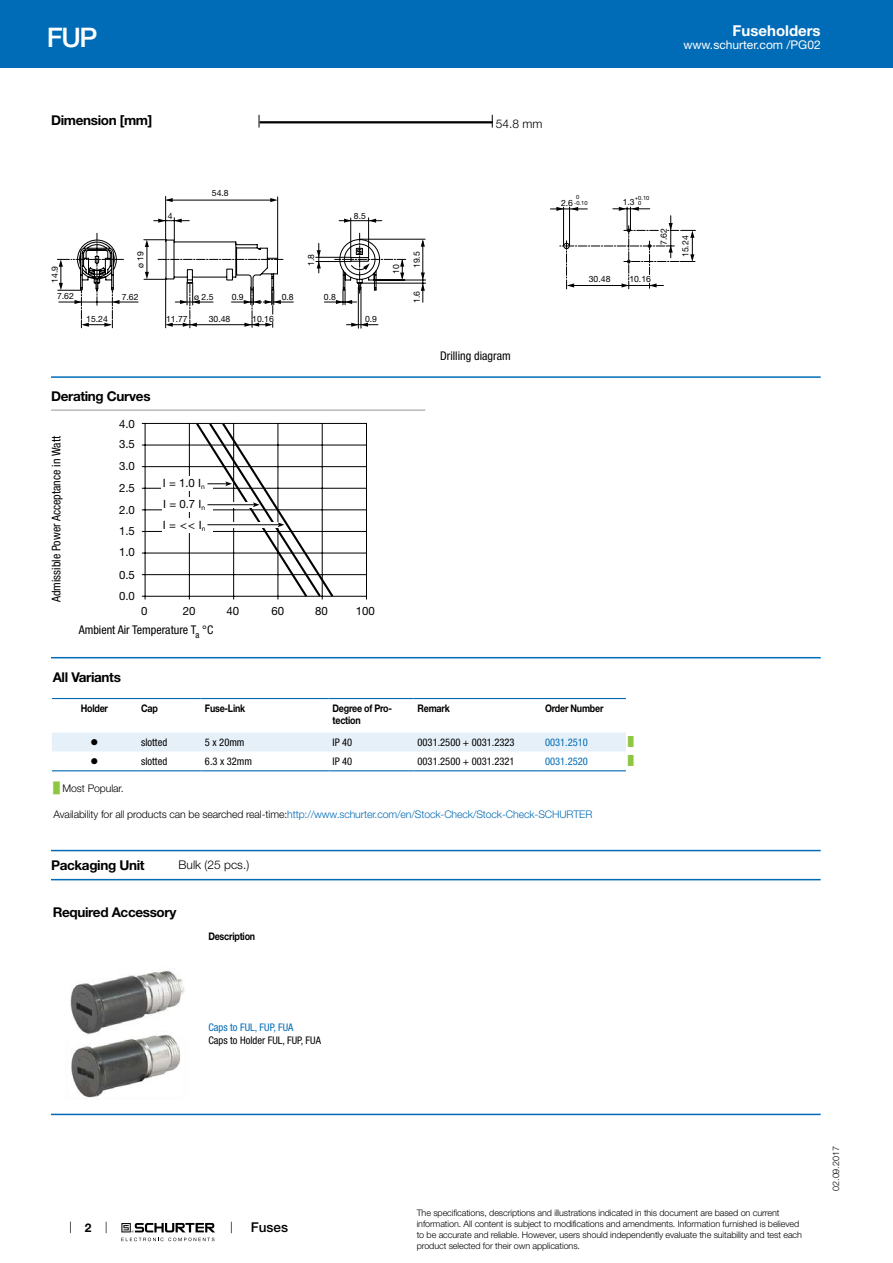
<style>
.page{position:relative;width:893px;height:1263px;background:#fff}
.page>*{position:absolute;margin:0;border:0;box-sizing:border-box;transform-origin:0 0}
.t1{font:500 27px "Helvetica Neue LT";color:#fff}
.t2{font:700 15px "Helvetica Neue LT";color:#fff}
.t3{font:700 13.5px "Helvetica Neue LT";letter-spacing:-.025em;color:#000}
.t4{font:500 13.5px "Helvetica Neue LT";color:#000}
.t5{font:condensed 12px "Helvetica Neue LT";color:#000}
.t6{font:12px "Helvetica Neue LT";color:#fff}
.t7{font:300 12px "Helvetica Neue LT";color:#000}
.t8{font:700 12px "Helvetica Neue LT";color:#000}
.t9{font:11.4px/21.9px "Helvetica Neue LT";color:#000}
.t10{font:300 10.5px "Helvetica Neue LT";letter-spacing:-.01em;color:#006bb6}
.t11{font:condensed 10.5px "Helvetica Neue LT";color:#000}
.t12{font:700 10.5px/12.6px "Helvetica Neue LT";letter-spacing:-.025em;color:#000;scale:.85 1}
.t13{font:condensed 10.5px "Helvetica Neue LT";color:#006bb6}
.t14{font:300 10.5px "Helvetica Neue LT";letter-spacing:-.01em;color:#000}
.t15{font:10.5px "Wingdings";color:#000}
.t16{font:300 9px/10.8px "Helvetica Neue LT";letter-spacing:-.01em;color:#000}
.t17{font:9px "Arial Unicode MS";color:#8dc63f}
.t18{font:8.7px "Helvetica Neue LT";color:#000}
.t19{font:5.7px/5.7px "Helvetica Neue LT";color:#000}
.s1{font-family:"Arial Unicode MS";font-weight:400;color:#8dc63f}
.s2{color:#000}
</style>
<div class="page">
<svg style="left:70px;top:1221px;width:1px;height:12px"></svg>
<svg style="left:121px;top:1223px;width:94px;height:18px"></svg>
<div style="left:0;top:0;width:893px;height:68px;background:#006bb6"></div>
<svg style="left:259px;top:115px;width:1px;height:13px"></svg>
<hr style="left:260px;top:121px;width:233px;height:2px;background:#000">
<svg style="left:492px;top:115px;width:1px;height:13px"></svg>
<hr style="left:165px;top:196px;width:1px;height:46px;background:#000">
<hr style="left:277px;top:197px;width:1px;height:62px;background:#000">
<hr style="left:167px;top:200px;width:107px;height:1px;background:#000">
<hr style="left:360px;top:239px;width:65px;height:1px;background:#000">
<hr style="left:423px;top:241px;width:1px;height:61px;background:#000">
<hr style="left:361px;top:283px;width:64px;height:1px;background:#000">
<hr style="left:374px;top:280px;width:51px;height:1px;background:#000">
<svg style="left:165px;top:198px;width:8px;height:4px"></svg>
<svg style="left:270px;top:198px;width:8px;height:4px"></svg>
<svg style="left:421px;top:273px;width:4px;height:18px"></svg>
<svg style="left:421px;top:239px;width:4px;height:8px"></svg>
<svg style="left:57px;top:218px;width:349px;height:110px"></svg>
<hr style="left:550px;top:209px;width:37px;height:1px;background:#000">
<svg style="left:556px;top:207px;width:139px;height:82px"></svg>
<hr style="left:51px;top:376px;width:770px;height:2px;background:#006bb6">
<hr style="left:51px;top:410px;width:374px;height:1px;background:#939598">
<hr style="left:142px;top:423px;width:225px;height:1px;background:#000">
<hr style="left:142px;top:445px;width:225px;height:1px;background:#000">
<hr style="left:142px;top:466px;width:225px;height:1px;background:#000">
<hr style="left:142px;top:488px;width:225px;height:1px;background:#000">
<hr style="left:142px;top:509px;width:225px;height:1px;background:#000">
<hr style="left:142px;top:531px;width:225px;height:1px;background:#000">
<hr style="left:142px;top:553px;width:225px;height:1px;background:#000">
<hr style="left:142px;top:574px;width:225px;height:1px;background:#000">
<hr style="left:142px;top:596px;width:225px;height:1px;background:#000">
<hr style="left:145px;top:423px;width:1px;height:176px;background:#000">
<hr style="left:189px;top:423px;width:1px;height:176px;background:#000">
<hr style="left:366px;top:423px;width:1px;height:176px;background:#000">
<div style="left:162px;top:518px;width:51px;height:15px;background:#fff"></div>
<div style="left:162px;top:497px;width:51px;height:15px;background:#fff"></div>
<div style="left:162px;top:476px;width:51px;height:15px;background:#fff"></div>
<svg style="left:194px;top:422px;width:141px;height:177px"></svg>
<hr style="left:51px;top:657px;width:770px;height:1px;background:#006bb6">
<svg style="left:52px;top:699px;width:574px;height:73px"></svg>
<hr style="left:52px;top:698px;width:85px;height:1px;background:#006bb6">
<hr style="left:137px;top:698px;width:64px;height:1px;background:#006bb6">
<hr style="left:201px;top:698px;width:127px;height:1px;background:#006bb6">
<hr style="left:328px;top:698px;width:85px;height:1px;background:#006bb6">
<hr style="left:413px;top:698px;width:128px;height:1px;background:#006bb6">
<hr style="left:541px;top:698px;width:85px;height:1px;background:#006bb6">
<hr style="left:52px;top:770px;width:85px;height:1px;background:#006bb6">
<hr style="left:137px;top:770px;width:64px;height:1px;background:#006bb6">
<hr style="left:201px;top:770px;width:127px;height:1px;background:#006bb6">
<hr style="left:328px;top:770px;width:85px;height:1px;background:#006bb6">
<hr style="left:413px;top:770px;width:128px;height:1px;background:#006bb6">
<hr style="left:541px;top:770px;width:85px;height:1px;background:#006bb6">
<hr style="left:51px;top:850px;width:770px;height:1px;background:#006bb6">
<hr style="left:51px;top:879px;width:770px;height:1px;background:#006bb6">
<img style="left:70px;top:970px;width:114px;height:128px">
<hr style="left:51px;top:1114px;width:770px;height:1px;background:#006bb6">
<h1 class="t1" style="left:47px;top:21px;width:52px">FUP</h1>
<h2 class="t2" style="left:733px;top:21px;width:90px">Fuseholders</h2>
<h3 class="t6" style="left:683px;top:38px;width:139px">www.schurter.com /PG02</h3>
<h3 class="t3" style="left:51px;top:112px;width:103px">Dimension [mm]</h3>
<h3 class="t7" style="left:496px;top:116px;width:48px">54.8 mm</h3>
<p class="t18" style="left:212px;top:187px;width:18px">54.8</p>
<p class="t19" style="left:574px;top:194px;width:15px;text-indent:2px">0 -0.10</p>
<p class="t18" style="left:561px;top:197px;width:14px">2.6</p>
<p class="t19" style="left:638px;top:195px;width:13px;text-indent:-3px">+0.10<br>0</p>
<p class="t18" style="left:623px;top:197px;width:14px">1.3</p>
<p class="t18" style="left:168px;top:210px;width:6px">4</p>
<p class="t18" style="left:354px;top:210px;width:14px">8.5</p>
<p class="t18" style="left:659px;top:245px;width:18px;rotate:-90deg">7.62</p>
<p class="t18" style="left:49px;top:283px;width:18px;rotate:-90deg">14.9</p>
<p class="t18" style="left:135px;top:268px;width:18px;rotate:-90deg">ø 19</p>
<p class="t18" style="left:306px;top:266px;width:14px;rotate:-90deg">1.8</p>
<p class="t18" style="left:391px;top:274px;width:11px;rotate:-90deg">10</p>
<p class="t18" style="left:411px;top:268px;width:18px;rotate:-90deg">19.5</p>
<p class="t18" style="left:589px;top:274px;width:23px">30.48</p>
<p class="t18" style="left:629px;top:274px;width:23px">10.16</p>
<p class="t18" style="left:57px;top:291px;width:18px">7.62</p>
<p class="t18" style="left:122px;top:291px;width:18px">7.62</p>
<p class="t18" style="left:194px;top:291px;width:21px">ø 2.5</p>
<p class="t18" style="left:232px;top:291px;width:14px">0.9</p>
<p class="t18" style="left:282px;top:291px;width:14px">0.8</p>
<p class="t18" style="left:324px;top:291px;width:14px">0.8</p>
<p class="t18" style="left:411px;top:303px;width:14px;rotate:-90deg">1.6</p>
<p class="t18" style="left:86px;top:313px;width:23px">15.24</p>
<p class="t18" style="left:166px;top:313px;width:23px">11.77</p>
<p class="t18" style="left:209px;top:313px;width:23px">30.48</p>
<p class="t18" style="left:252px;top:313px;width:23px">10.16</p>
<p class="t18" style="left:365px;top:313px;width:14px">0.9</p>
<h3 class="t3" style="left:51px;top:388px;width:101px">Derating Curves</h3>
<h3 class="t5" style="left:49px;top:602px;width:168px;rotate:-90deg">Admissible Power Acceptance in Watt</h3>
<p class="t9" style="left:141px;top:600px;width:8px">0</p>
<p class="t9" style="left:183px;top:600px;width:14px">20</p>
<p class="t9" style="left:227px;top:600px;width:14px">40</p>
<p class="t9" style="left:271px;top:600px;width:14px">60</p>
<p class="t9" style="left:315px;top:600px;width:14px">80</p>
<p class="t9" style="left:356px;top:600px;width:21px">100</p>
<p class="t9" style="left:119px;top:413px;width:17px">4.0</p>
<p class="t9" style="left:119px;top:433px;width:17px">3.5</p>
<p class="t9" style="left:119px;top:455px;width:17px">3.0<br>2.5</p>
<p class="t9" style="left:163px;top:472px;width:43px">I = 1.0 I<sub>n</sub></p>
<p class="t9" style="left:163px;top:493px;width:43px">I = 0.7 I<sub>n</sub></p>
<p class="t9" style="left:119px;top:499px;width:17px">2.0</p>
<p class="t9" style="left:163px;top:514px;width:44px">I = &lt;&lt; I<sub>n</sub></p>
<p class="t9" style="left:119px;top:520px;width:17px;line-height:21px">1.5<br>1.0</p>
<p class="t9" style="left:119px;top:563px;width:17px">0.5<br>0.0</p>
<h3 class="t5" style="left:440px;top:349px;width:72px">Drilling diagram</h3>
<h3 class="t5" style="left:79px;top:623px;width:136px">Ambient Air Temperature T<sub>a</sub> °C</h3>
<h3 class="t3" style="left:53px;top:669px;width:70px">All Variants</h3>
<p class="t12" style="left:81px;top:701px;width:34px">Holder</p>
<p class="t12" style="left:141px;top:701px;width:21px">Cap</p>
<p class="t12" style="left:205px;top:701px;width:49px">Fuse-Link</p>
<p class="t12" style="left:332px;top:701px;width:72px">Degree of Pro&shy;tection</p>
<p class="t12" style="left:418px;top:701px;width:39px">Remark</p>
<p class="t12" style="left:545px;top:701px;width:70px">Order Number</p>
<p class="t15" style="left:90px;top:736px;width:9px">●</p>
<p class="t11" style="left:141px;top:736px;width:28px">slotted</p>
<p class="t11" style="left:205px;top:736px;width:41px">5 x 20mm</p>
<p class="t11" style="left:332px;top:736px;width:21px">IP 40</p>
<p class="t11" style="left:418px;top:736px;width:99px">0031.2500 + 0031.2323</p>
<p class="t13" style="left:545px;top:736px;width:44px">0031.2510</p>
<p class="t17" style="left:628px;top:736px;width:7px">█</p>
<p class="t15" style="left:90px;top:755px;width:9px">●</p>
<p class="t11" style="left:141px;top:755px;width:28px">slotted</p>
<p class="t11" style="left:205px;top:755px;width:49px">6.3 x 32mm</p>
<p class="t11" style="left:332px;top:755px;width:21px">IP 40</p>
<p class="t11" style="left:418px;top:755px;width:99px">0031.2500 + 0031.2321</p>
<p class="t13" style="left:545px;top:755px;width:44px">0031.2520</p>
<p class="t17" style="left:628px;top:755px;width:7px">█</p>
<p class="t14" style="left:54px;top:782px;width:72px"><span class="s1">█</span> Most Popular.</p>
<p class="t10" style="left:54px;top:808px;width:540px"><span class="s2">Availability for all products can be searched real-time:</span>http://www.schurter.com/en/Stock-Check/Stock-Check-SCHURTER</p>
<p class="t18" style="left:680px;top:257px;width:23px;rotate:-90deg">15.24</p>
<h3 class="t3" style="left:51px;top:857px;width:95px">Packaging Unit</h3>
<h3 class="t7" style="left:179px;top:858px;width:72px">Bulk (25 pcs.)</h3>
<h3 class="t3" style="left:53px;top:904px;width:125px">Required Accessory</h3>
<p class="t12" style="left:208px;top:930px;width:57px">Description</p>
<p class="t13" style="left:208px;top:1021px;width:87px">Caps to FUL, FUP, FUA</p>
<p class="t11" style="left:208px;top:1034px;width:114px">Caps to Holder FUL, FUP, FUA</p>
<h3 class="t8" style="left:85px;top:1220px;width:8px">2</h3>
<h3 class="t4" style="left:251px;top:1219px;width:39px">Fuses</h3>
<p class="t16" style="left:417px;top:1207px;width:387px">The specifications, descriptions and illustrations indicated in this document are based on current information. All content is subject to modifications and amendments. Information furnished is believed to be accurate and reliable. However, users should independently evaluate the suitability and test each product selected for their own applications.</p>
<p class="t16" style="left:830px;top:1191px;width:46px;rotate:-90deg">02.09.2017</p>
</div>
